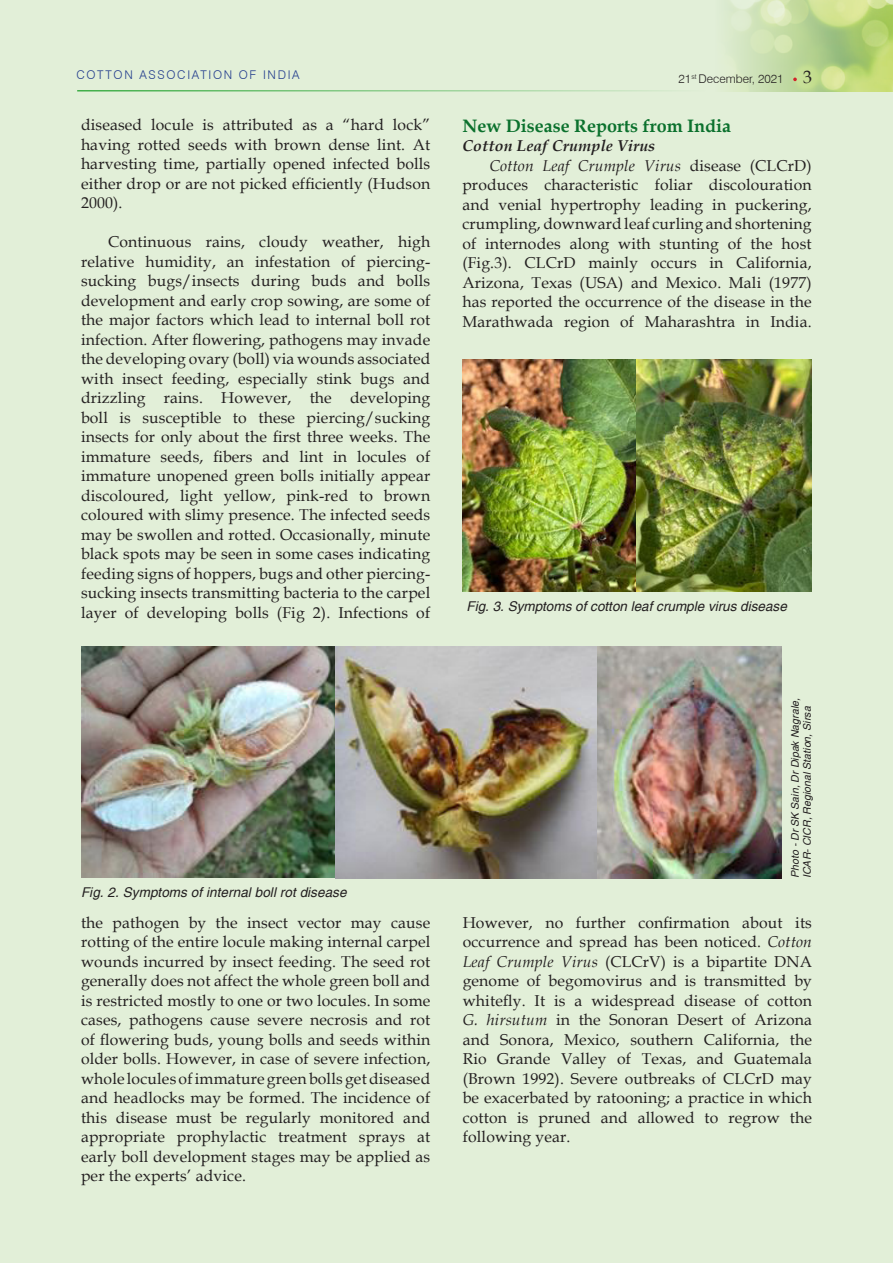
<style>
.page{position:relative;width:893px;height:1263px;background:#e2efd8}
.page>*{position:absolute;margin:0;border:0;box-sizing:border-box;transform-origin:0 0}
.BODY_BOLD{font:700 18px "Book Antiqua";color:#0b712d}
.t1{font:15.75px/19.5px "Book Antiqua";letter-spacing:.01em;color:#231f20;text-align:justify}
.t2{font:italic 700 15.75px "Book Antiqua";letter-spacing:.01em;color:#231f20}
.PHOTO_CAPT{font:italic 13.5px "Helvetica";color:#231f20}
.t3{font:300 12px "Swiss 721 BT";letter-spacing:.14em;color:#253f8e}
.t4{font:300 12px "Swiss 721 BT";color:#231f20}
.PHOTO_CAPT-2{font:italic 10.5px/12px "Helvetica";letter-spacing:.005em;color:#231f20}
.s1{font-family:"Book Antiqua";font-weight:400;font-size:18px}
.s2{font-style:italic}
</style>
<div class="page">
<img style="left:728px;top:0;width:165px;height:91px">
<hr style="left:77px;top:90px;width:628px;height:2px;background:#40ae49">
<svg style="left:793px;top:78px;width:4px;height:3px"></svg>
<img style="left:81px;top:646px;width:700px;height:232px">
<img style="left:463px;top:359px;width:348px;height:233px">
<p class="t3" style="left:76px;top:67px;width:225px">COTTON ASSOCIATION OF INDIA</p>
<p class="t4" style="left:679px;top:71px;width:135px">21<sup>st</sup> December, 2021 <span class="s1">3</span></p>
<p class="t1" style="left:81px;top:115px;width:351px">diseased locule is attributed as a “hard lock” having rotted seeds with brown dense lint. At harvesting time, partially opened infected bolls either drop or are not picked efficiently (Hudson 2000).</p>
<p class="t1" style="left:81px;top:232px;width:351px;text-indent:27px">Continuous rains, cloudy weather, high relative humidity, an infestation of piercing&shy;sucking bugs/insects during buds and bolls development and early crop sowing, are some of the major factors which lead to internal boll rot infection. After flowering, pathogens may invade the developing ovary (boll) via wounds associated with insect feeding, especially stink bugs and drizzling rains. However, the developing boll is susceptible to these piercing/sucking insects for only about the first three weeks. The immature seeds, fibers and lint in locules of immature unopened green bolls initially appear discoloured, light yellow, pink-red to brown coloured with slimy presence. The infected seeds may be swollen and rotted. Occasionally, minute black spots may be seen in some cases indicating feeding signs of hoppers, bugs and other piercing&shy;sucking insects transmitting bacteria to the carpel layer of developing bolls (Fig 2). Infections of</p>
<p class="BODY_BOLD" style="left:462px;top:113px;width:270px">New Disease Reports from India</p>
<p class="t2" style="left:462px;top:135px;width:194px">Cotton Leaf Crumple Virus</p>
<p class="t1" style="left:462px;top:155px;width:351px;text-indent:27px"><span class="s2">Cotton Leaf Crumple Virus</span> disease (CLCrD) produces characteristic foliar discolouration and venial hypertrophy leading in puckering, crumpling, downward leaf curling and shortening of internodes along with stunting of the host (Fig.3). CLCrD mainly occurs in California, Arizona, Texas (USA) and Mexico. Mali (1977) has reported the occurrence of the disease in the Marathwada region of Maharashtra in India.</p>
<p class="PHOTO_CAPT" style="left:466px;top:598px;width:322px">Fig. 3. Symptoms of cotton leaf crumple virus disease</p>
<p class="PHOTO_CAPT-2" style="left:789px;top:878px;width:181px;rotate:-90deg">Photo - Dr SK Sain, Dr Dipak Nagrale,<br>ICAR- CICR, Regional Station, Sirsa</p>
<p class="PHOTO_CAPT" style="left:81px;top:884px;width:267px">Fig. 2. Symptoms of internal boll rot disease</p>
<p class="t1" style="left:81px;top:912px;width:351px">the pathogen by the insect vector may cause rotting of the entire locule making internal carpel wounds incurred by insect feeding. The seed rot generally does not affect the whole green boll and is restricted mostly to one or two locules. In some cases, pathogens cause severe necrosis and rot of flowering buds, young bolls and seeds within older bolls. However, in case of severe infection, whole locules of immature green bolls get diseased and headlocks may be formed. The incidence of this disease must be regularly monitored and appropriate prophylactic treatment sprays at early boll development stages may be applied as per the experts’ advice.</p>
<p class="t1" style="left:463px;top:912px;width:351px">However, no further confirmation about its occurrence and spread has been noticed. <span class="s2">Cotton Leaf Crumple Virus</span> (CLCrV) is a bipartite DNA genome of begomovirus and is transmitted by whitefly. It is a widespread disease of cotton <span class="s2">G. hirsutum</span> in the Sonoran Desert of Arizona and Sonora, Mexico, southern California, the Rio Grande Valley of Texas, and Guatemala (Brown 1992). Severe outbreaks of CLCrD may be exacerbated by ratooning; a practice in which cotton is pruned and allowed to regrow the following year.</p>
</div>
